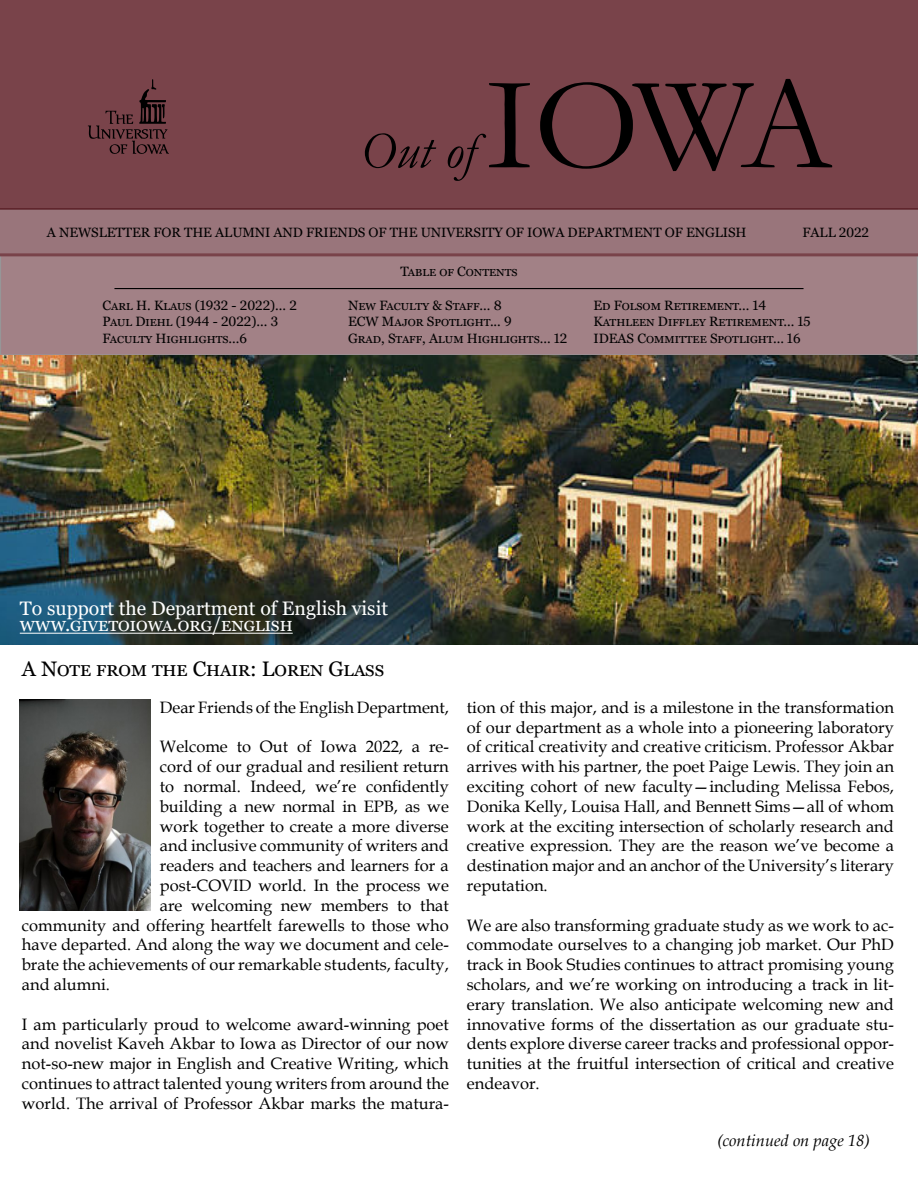
<style>
.page{position:relative;width:918px;height:1188px;background:#fff}
.page>*{position:absolute;margin:0;border:0;box-sizing:border-box;transform-origin:0 0}
.t1{font:135px "Garamond";color:#000}
.t2{font:italic 52.5px "Garamond";color:#000}
.t3{font:21px "Georgia";letter-spacing:.035em;color:#000}
.t4{font:19.5px/16.5px "Georgia";color:#fff}
.t5{font:16.5px/19.8px "Book Antiqua";color:#000;text-align:justify}
.t6{font:italic 16.5px "Book Antiqua";color:#000}
.t7{font:13.5px/16.5px "Georgia";color:#000}
.t8{font:13.5px/16.5px "Georgia";letter-spacing:.035em;color:#000}
</style>
<div class="page">
<div style="left:0;top:255px;width:918px;height:101px;background:#a28186;border:1px solid #414042"></div>
<div style="left:0;top:0;width:918px;height:208px;background:#79434a"></div>
<div style="left:0;top:209px;width:918px;height:46px;background:#99757b"></div>
<svg style="left:88px;top:79px;width:81px;height:75px"></svg>
<hr style="left:0;top:208px;width:918px;height:2px;background:#400008">
<hr style="left:114px;top:288px;width:690px;height:1px;background:#000">
<hr style="left:0;top:253px;width:918px;height:3px;background:#79434a">
<img style="left:0;top:356px;width:918px;height:289px">
<hr style="left:20px;top:633px;width:273px;height:1px;background:#fff">
<img style="left:20px;top:699px;width:131px;height:211px">
<h1 class="t1" style="left:486px;top:34px;width:349px">IOWA</h1>
<h2 class="t2" style="left:361px;top:115px;width:116px">Out of</h2>
<p class="t7" style="left:47px;top:224px;width:701px">A NEWSLETTER FOR THE ALUMNI AND FRIENDS OF THE UNIVERSITY OF IOWA DEPARTMENT OF ENGLISH</p>
<p class="t7" style="left:803px;top:224px;width:68px">FALL 2022</p>
<p class="t8" style="left:400px;top:264px;width:119px">Table of Contents</p>
<p class="t7" style="left:103px;top:297px;width:196px">Carl H. Klaus (1932 - 2022)... 2<br>Paul Diehl (1944 - 2022)... 3<br>Faculty Highlights...6</p>
<p class="t8" style="left:348px;top:297px;width:221px">New Faculty &amp; Staff... 8<br>ECW Major Spotlight... 9<br>Grad, Staff, Alum Highlights... 12</p>
<p class="t7" style="left:593px;top:297px;width:219px">Ed Folsom Retirement... 14<br>Kathleen Diffley Retirement... 15<br>IDEAS Committee Spotlight... 16</p>
<p class="t4" style="left:20px;top:600px;width:370px">To support the Department of English visit www.givetoiowa.org/english</p>
<p class="t3" style="left:22px;top:656px;width:364px">A Note from the Chair : Loren Glass</p>
<p class="t5" style="left:160px;top:697px;width:291px">Dear Friends of the English Department,</p>
<p class="t5" style="left:160px;top:737px;width:291px">Welcome to Out of Iowa 2022, a re-</p>
<p class="t5" style="left:160px;top:756px;width:291px">cord of our gradual and resilient return</p>
<p class="t5" style="left:160px;top:776px;width:291px">to normal. Indeed, we’re confidently</p>
<p class="t5" style="left:160px;top:796px;width:291px">building a new normal in EPB, as we</p>
<p class="t5" style="left:160px;top:816px;width:291px">work together to create a more diverse</p>
<p class="t5" style="left:160px;top:836px;width:291px">and inclusive community of writers and</p>
<p class="t5" style="left:160px;top:855px;width:291px">readers and teachers and learners for a</p>
<p class="t5" style="left:160px;top:875px;width:291px">post-COVID world. In the process we</p>
<p class="t5" style="left:160px;top:895px;width:291px">are welcoming new members to that</p>
<p class="t5" style="left:22px;top:915px;width:429px">community and offering heartfelt farewells to those who</p>
<p class="t5" style="left:22px;top:935px;width:429px">have departed. And along the way we document and cele-</p>
<p class="t5" style="left:22px;top:954px;width:429px">brate the achievements of our remarkable students, faculty,</p>
<p class="t5" style="left:22px;top:974px;width:90px">and alumni.</p>
<p class="t5" style="left:22px;top:1014px;width:429px">I am particularly proud to welcome award-winning poet and novelist Kaveh Akbar to Iowa as Director of our now not-so-new major in English and Creative Writing, which continues to attract talented young writers from around the world. The arrival of Professor Akbar marks the matura-</p>
<p class="t5" style="left:467px;top:697px;width:429px">tion of this major, and is a milestone in the transformation of our department as a whole into a pioneering laboratory of critical creativity and creative criticism. Professor Akbar arrives with his partner, the poet Paige Lewis. They join an exciting cohort of new faculty—including Melissa Febos, Donika Kelly, Louisa Hall, and Bennett Sims—all of whom work at the exciting intersection of scholarly research and creative expression. They are the reason we’ve become a destination major and an anchor of the University’s literary reputation.</p>
<p class="t5" style="left:467px;top:915px;width:429px">We are also transforming graduate study as we work to ac&shy;commodate ourselves to a changing job market. Our PhD track in Book Studies continues to attract promising young scholars, and we’re working on introducing a track in lit&shy;erary translation. We also anticipate welcoming new and innovative forms of the dissertation as our graduate stu&shy;dents explore diverse career tracks and professional oppor&shy;tunities at the fruitful intersection of critical and creative endeavor.</p>
<p class="t6" style="left:717px;top:1129px;width:154px">(continued on page 18)</p>
</div>
